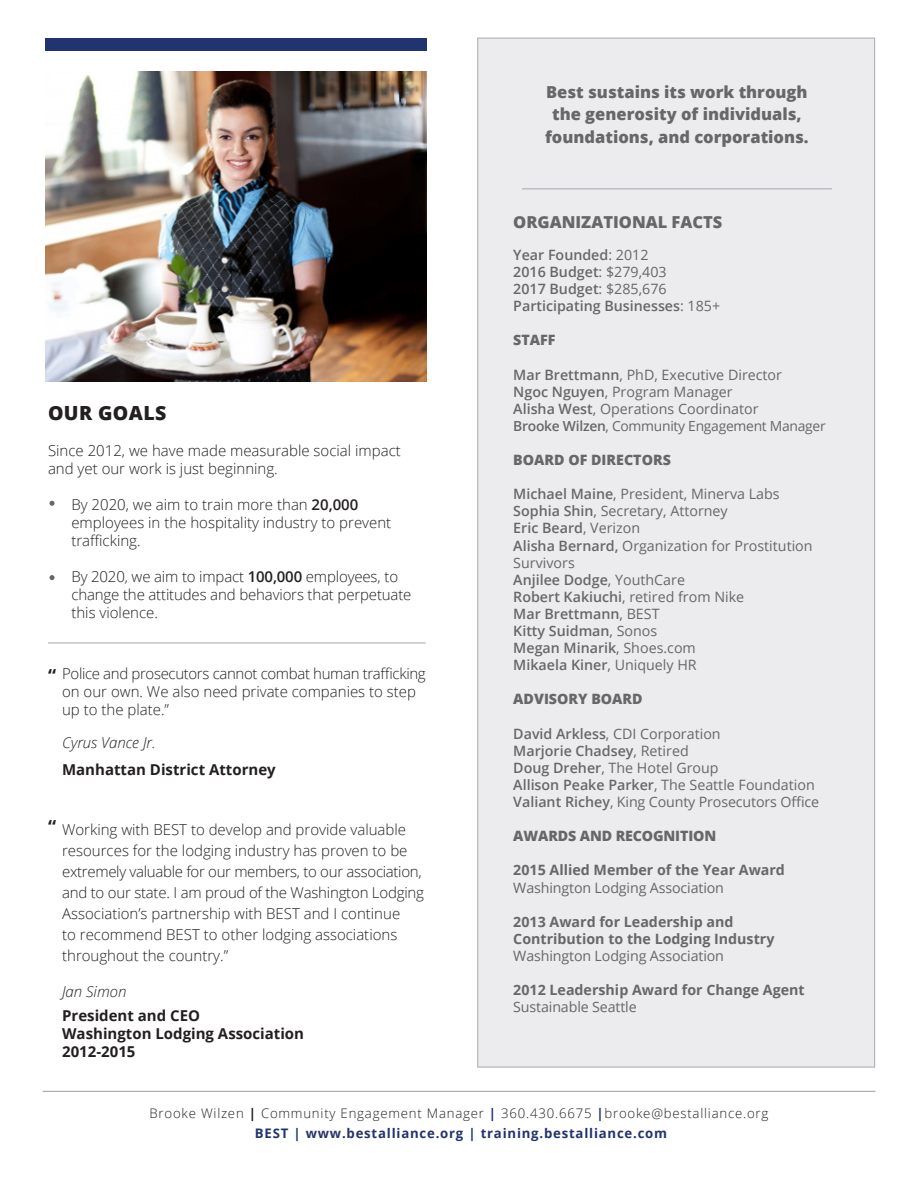
<style>
.page{position:relative;width:918px;height:1188px;background:#fff}
.page>*{position:absolute;margin:0;border:0;box-sizing:border-box;transform-origin:0 0}
.t1{font:800 19.5px "Open Sans";letter-spacing:.02em;color:#231f20}
.t2{font:700 18px "Open Sans";color:#231f20}
.t3{font:800 16.5px "Open Sans";color:#67676a}
.t4{font:300 15px/21px "Open Sans";color:#231f20}
.t5{font:700 15px "Open Sans";color:#231f20}
.t6{font:300 15px "Open Sans";letter-spacing:-.025em;color:#231f20}
.t7{font:italic 300 15px "Open Sans";color:#231f20}
.t8{font:14.25px/17.1px "Open Sans";color:#67676a}
.t9{font:600 14.25px "Open Sans";color:#67676a}
.t10{font:700 14.25px "Open Sans";color:#67676a}
.t11{font:800 14.25px "Open Sans";color:#67676a}
.t12{font:13.8px "Open Sans";letter-spacing:-.02em;color:#67676a}
.t13{font:300 13.2px "Open Sans";letter-spacing:.06em;color:#231f20}
.t14{font:700 13.2px "Open Sans";letter-spacing:.06em;color:#22346f}
.s1{font-weight:600}
.s2{font-weight:400}
.s3{font-weight:700}
.s4{font-weight:700;color:#22346f}
</style>
<div class="page">
<hr style="left:43px;top:1091px;width:832px;height:1px;background:#a8a9ad">
<div style="left:45px;top:38px;width:382px;height:13px;background:#22346f"></div>
<svg style="left:50px;top:501px;width:5px;height:5px"></svg>
<svg style="left:50px;top:575px;width:5px;height:5px"></svg>
<div style="left:477px;top:38px;width:398px;height:1029px;background:#ececee;border:1px solid #a8a9ad"></div>
<hr style="left:522px;top:188px;width:310px;height:1px;background:#aeafb3">
<hr style="left:48px;top:642px;width:378px;height:2px;background:#aeafb3">
<img style="left:45px;top:72px;width:382px;height:310px">
<p class="t1" style="left:48px;top:398px;width:120px">OUR GOALS</p>
<p class="t4" style="left:48px;top:441px;width:354px;line-height:18px">Since 2012, we have made measurable social impact and yet our work is just beginning.</p>
<p class="t4" style="left:71px;top:493px;width:289px">By 2020, we aim to train more than <span class="s1">20,000</span></p>
<p class="t4" style="left:71px;top:511px;width:321px">employees in the hospitality industry to prevent</p>
<p class="t4" style="left:71px;top:529px;width:71px">trafficking.</p>
<p class="t4" style="left:71px;top:565px;width:328px">By 2020, we aim to impact <span class="s1">100,000</span> employees, to</p>
<p class="t4" style="left:71px;top:583px;width:342px">change the attitudes and behaviors that perpetuate</p>
<p class="t4" style="left:71px;top:601px;width:88px">this violence.</p>
<p class="t6" style="left:62px;top:664px;width:365px">Police and prosecutors cannot combat human trafficking</p>
<p class="t4" style="left:62px;top:682px;width:355px;line-height:18px">on our own. We also need private companies to step up to the plate.”</p>
<p class="t7" style="left:62px;top:733px;width:95px">Cyrus Vance Jr.</p>
<p class="t5" style="left:62px;top:759px;width:215px">Manhattan District Attorney</p>
<p class="t2" style="left:48px;top:662px;width:10px">“</p>
<p class="t2" style="left:48px;top:814px;width:10px">“</p>
<p class="t4" style="left:62px;top:819px;width:363px">Working with BEST to develop and provide valuable resources for the lodging industry has proven to be extremely valuable for our members, to our association, and to our state. I am proud of the Washington Lodging Association’s partnership with BEST and I continue<br>to recommend BEST to other lodging associations throughout the country.”</p>
<p class="t7" style="left:62px;top:981px;width:66px">Jan Simon</p>
<p class="t5" style="left:62px;top:1005px;width:139px">President and CEO</p>
<p class="t5" style="left:62px;top:1023px;width:243px">Washington Lodging Association</p>
<p class="t5" style="left:62px;top:1041px;width:75px">2012-2015</p>
<p class="t3" style="left:546px;top:79px;width:263px">Best sustains its work through</p>
<p class="t3" style="left:552px;top:102px;width:251px">the generosity of individuals,</p>
<p class="t3" style="left:545px;top:125px;width:265px">foundations, and corporations.</p>
<p class="t3" style="left:513px;top:210px;width:211px">ORGANIZATIONAL FACTS</p>
<p class="t9" style="left:513px;top:245px;width:137px">Year Founded<span class="s2">: 2012</span></p>
<p class="t9" style="left:513px;top:262px;width:155px">2016 Budget<span class="s2">: $279,403</span></p>
<p class="t9" style="left:513px;top:279px;width:155px">2017 Budget<span class="s2">: $285,676</span></p>
<p class="t9" style="left:513px;top:296px;width:208px">Participating Businesses<span class="s2">: 185+</span></p>
<p class="t11" style="left:513px;top:329px;width:44px">STAFF</p>
<p class="t8" style="left:513px;top:365px;width:270px"><span class="s1">Mar Brettmann</span>, PhD, Executive Director</p>
<p class="t8" style="left:513px;top:383px;width:221px"><span class="s1">Ngoc Nguyen</span>, Program Manager</p>
<p class="t8" style="left:513px;top:400px;width:247px"><span class="s1">Alisha West</span>, Operations Coordinator</p>
<p class="t12" style="left:513px;top:416px;width:314px"><span class="s1">Brooke Wilzen</span>, Community Engagement Manager</p>
<p class="t11" style="left:513px;top:449px;width:159px">BOARD OF DIRECTORS</p>
<p class="t8" style="left:513px;top:485px;width:268px"><span class="s1">Michael Maine</span>, President, Minerva Labs</p>
<p class="t8" style="left:513px;top:502px;width:216px"><span class="s1">Sophia Shin</span>, Secretary, Attorney</p>
<p class="t9" style="left:513px;top:518px;width:128px">Eric Beard<span class="s2">, Verizon</span></p>
<p class="t8" style="left:513px;top:536px;width:301px"><span class="s1">Alisha Bernard,</span> Organization for Prostitution<br>Survivors</p>
<p class="t9" style="left:513px;top:570px;width:173px">Anjilee Dodge<span class="s2">, YouthCare</span></p>
<p class="t8" style="left:513px;top:588px;width:232px"><span class="s1">Robert Kakiuchi</span>, retired from Nike</p>
<p class="t9" style="left:513px;top:604px;width:148px">Mar Brettmann<span class="s2">, BEST</span></p>
<p class="t9" style="left:513px;top:621px;width:146px">Kitty Suidman<span class="s2">, Sonos</span></p>
<p class="t9" style="left:513px;top:638px;width:184px">Megan Minarik<span class="s2">, Shoes.com</span></p>
<p class="t9" style="left:513px;top:655px;width:185px">Mikaela Kiner<span class="s2">, Uniquely HR</span></p>
<p class="t11" style="left:513px;top:688px;width:131px">ADVISORY BOARD</p>
<p class="t8" style="left:513px;top:725px;width:209px"><span class="s1">David Arkless</span>, CDI Corporation</p>
<p class="t9" style="left:513px;top:741px;width:177px">Marjorie Chadsey<span class="s2">, Retired</span></p>
<p class="t8" style="left:513px;top:759px;width:207px"><span class="s1">Doug Dreher</span>, The Hotel Group</p>
<p class="t8" style="left:513px;top:776px;width:303px"><span class="s1">Allison Peake Parker</span>, The Seattle Foundation</p>
<p class="t8" style="left:513px;top:793px;width:307px"><span class="s1">Valiant Richey</span>, King County Prosecutors Office</p>
<p class="t11" style="left:513px;top:825px;width:205px">AWARDS AND RECOGNITION</p>
<p class="t10" style="left:513px;top:860px;width:273px">2015 Allied Member of the Year Award</p>
<p class="t8" style="left:513px;top:878px;width:212px">Washington Lodging Association</p>
<p class="t10" style="left:513px;top:911px;width:222px">2013 Award for Leadership and</p>
<p class="t10" style="left:513px;top:929px;width:263px">Contribution to the Lodging Industry</p>
<p class="t8" style="left:513px;top:947px;width:212px">Washington Lodging Association</p>
<p class="t10" style="left:513px;top:980px;width:293px">2012 Leadership Award for Change Agent</p>
<p class="t8" style="left:513px;top:998px;width:125px">Sustainable Seattle</p>
<p class="t13" style="left:150px;top:1104px;width:620px">Brooke Wilzen <span class="s3">|</span> Community Engagement Manager <span class="s4">|</span> 360.430.6675 <span class="s4">|</span>brooke@bestalliance.org</p>
<p class="t14" style="left:255px;top:1124px;width:414px">BEST | www.bestalliance.org | training.bestalliance.com</p>
</div>
